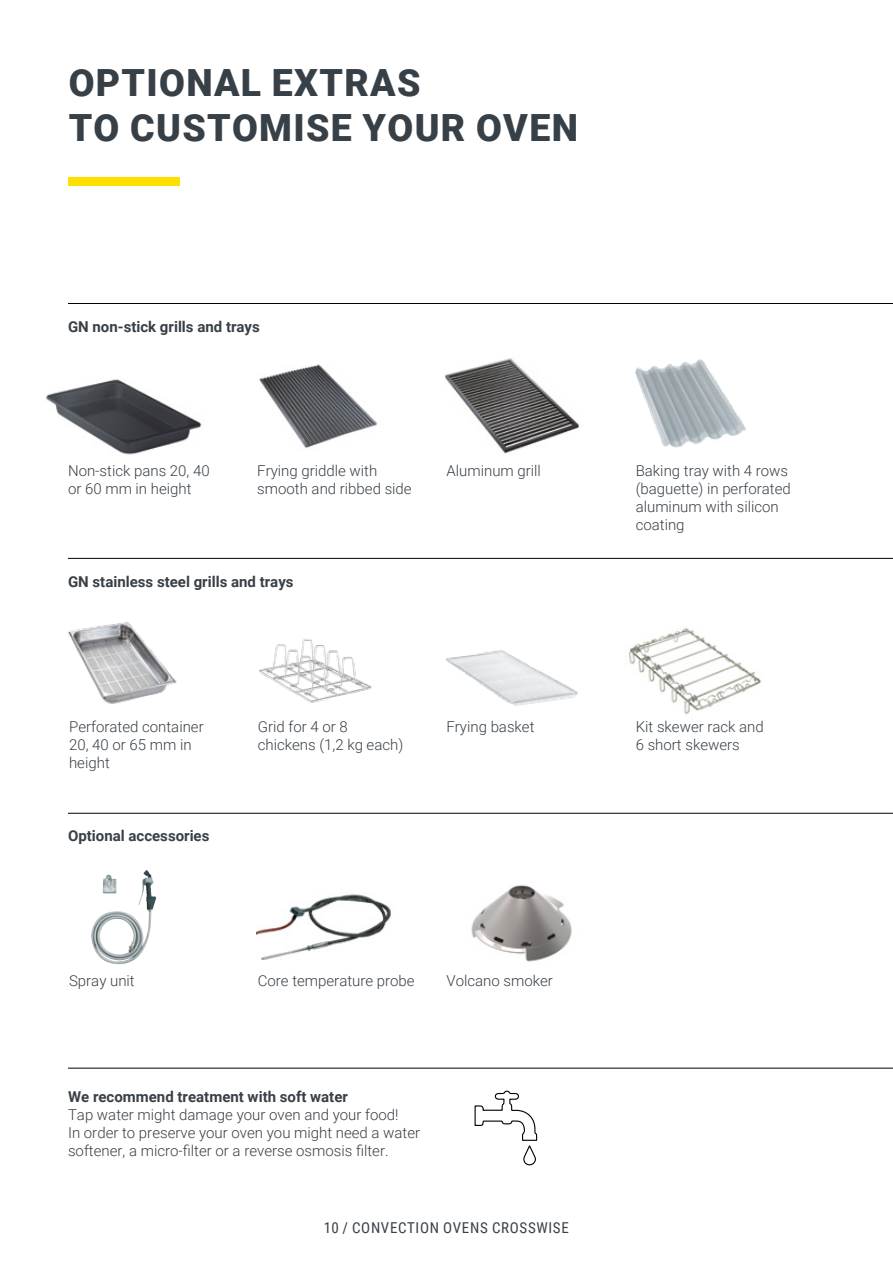
<style>
.page{position:relative;width:893px;height:1263px;background:#fff}
.page>*{position:absolute;margin:0;border:0;box-sizing:border-box;transform-origin:0 0}
.t1{font:900 37.5px/45px "Roboto";letter-spacing:.035em;color:#384047}
.t2{font:300 15px/18px "Roboto";color:#384047}
.t3{font:700 15px "Roboto";color:#384047}
.t4{font:15px "Roboto Condensed";letter-spacing:.045em;color:#384047}
</style>
<div class="page">
<hr style="left:68px;top:303px;width:825px;height:1px;background:#000">
<img style="left:46px;top:379px;width:156px;height:76px">
<img style="left:259px;top:364px;width:119px;height:85px">
<img style="left:445px;top:358px;width:134px;height:96px">
<img style="left:635px;top:359px;width:111px;height:89px">
<hr style="left:68px;top:558px;width:825px;height:1px;background:#000">
<hr style="left:68px;top:813px;width:825px;height:1px;background:#000">
<img style="left:259px;top:638px;width:113px;height:65px">
<img style="left:256px;top:894px;width:135px;height:66px">
<img style="left:471px;top:885px;width:101px;height:77px">
<img style="left:445px;top:650px;width:133px;height:56px">
<img style="left:629px;top:628px;width:132px;height:87px">
<img style="left:67px;top:622px;width:110px;height:82px">
<img style="left:91px;top:870px;width:65px;height:94px">
<hr style="left:68px;top:1068px;width:825px;height:1px;background:#000">
<svg style="left:474px;top:1090px;width:64px;height:76px"></svg>
<div style="left:68px;top:177px;width:112px;height:9px;background:#ffdf00"></div>
<h1 class="t1" style="left:69px;top:59px;width:511px">OPTIONAL EXTRAS<br>TO CUSTOMISE YOUR OVEN</h1>
<p class="t3" style="left:68px;top:316px;width:193px">GN non-stick grills and trays</p>
<p class="t2" style="left:68px;top:461px;width:143px">Non-stick pans 20, 40 or 60 mm in height</p>
<p class="t2" style="left:257px;top:461px;width:156px">Frying griddle with smooth and ribbed side</p>
<p class="t2" style="left:446px;top:461px;width:96px">Aluminum grill</p>
<p class="t2" style="left:636px;top:461px;width:157px">Baking tray with 4 rows (baguette) in perforated aluminum with silicon coating</p>
<p class="t3" style="left:68px;top:571px;width:227px">GN stainless steel grills and trays</p>
<p class="t2" style="left:69px;top:717px;width:136px">Perforated container<br>20, 40 or 65 mm in height</p>
<p class="t3" style="left:68px;top:825px;width:143px">Optional accessories</p>
<p class="t2" style="left:258px;top:717px;width:147px">Grid for 4 or 8 chickens (1,2 kg each)</p>
<p class="t2" style="left:446px;top:717px;width:90px">Frying basket</p>
<p class="t2" style="left:636px;top:717px;width:130px">Kit skewer rack and<br>6 short skewers</p>
<p class="t2" style="left:69px;top:971px;width:67px">Spray unit</p>
<p class="t2" style="left:258px;top:971px;width:158px">Core temperature probe</p>
<p class="t2" style="left:446px;top:971px;width:108px">Volcano smoker</p>
<p class="t3" style="left:68px;top:1086px;width:281px">We recommend treatment with soft water</p>
<p class="t2" style="left:68px;top:1105px;width:354px">Tap water might damage your oven and your food!<br>In order to preserve your oven you might need a water softener, a micro-filter or a reverse osmosis filter.</p>
<p class="t4" style="left:324px;top:1217px;width:246px">10 / CONVECTION OVENS CROSSWISE</p>
</div>
